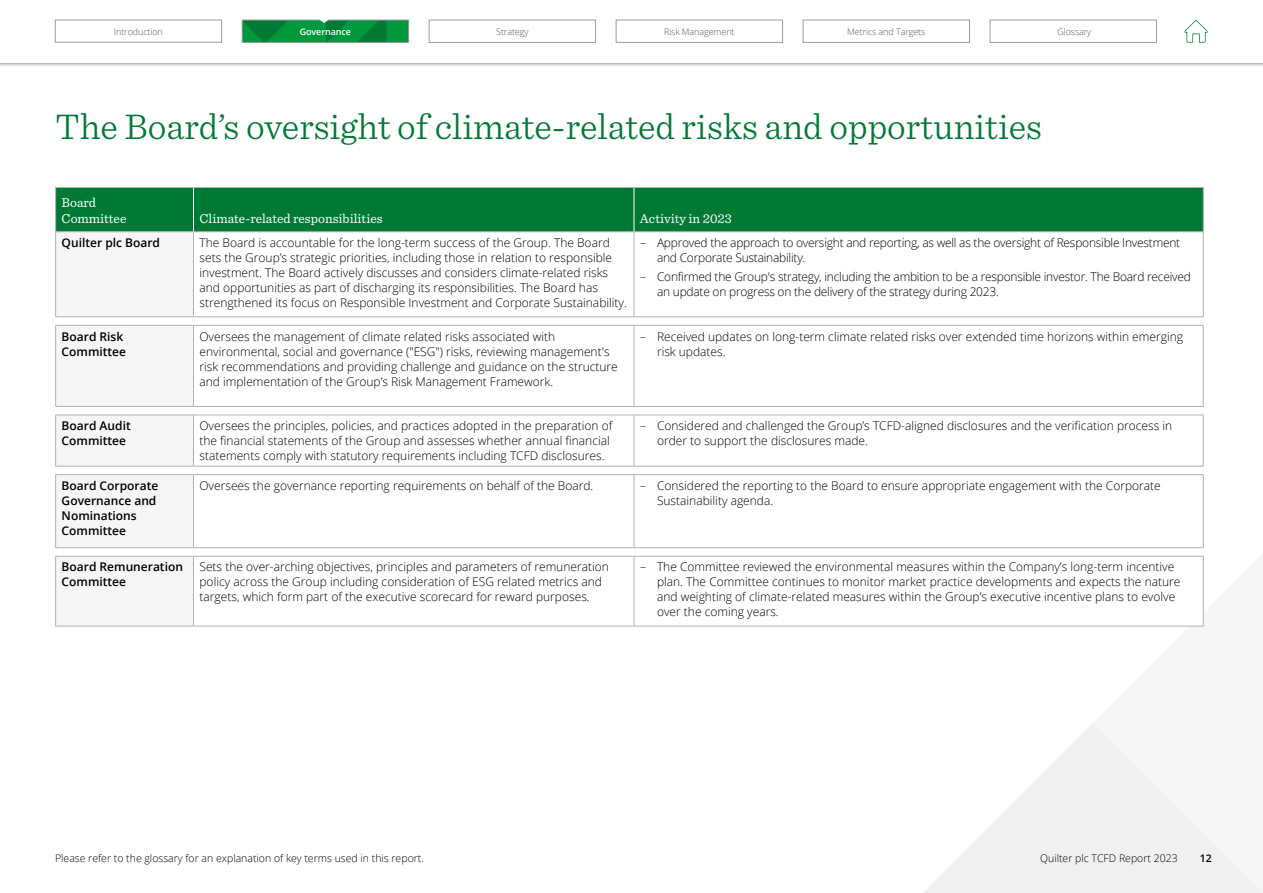
<style>
.page{position:relative;width:1263px;height:893px;background:#fff}
.page>*{position:absolute;margin:0;border:0;box-sizing:border-box;transform-origin:0 0}
.t1{font:300 37.5px "Sentinel";color:#007935}
.t2{font:13.5px/16.5px "Sentinel";color:#fff}
.t3{font:300 12px/15px "Open Sans";color:#000}
.t4{font:300 12px/15px "Open Sans";letter-spacing:-.02em;color:#000}
.t5{font:600 12px/15px "Open Sans";color:#000}
.t6{font:300 10.5px "Open Sans";color:#000}
.t7{font:600 10.5px "Open Sans";color:#000}
.t8{font:300 9px "Open Sans";letter-spacing:-.01em;color:#575756}
.t9{font:600 9px "Open Sans";letter-spacing:-.01em;color:#fff}
</style>
<div class="page">
<svg style="left:923px;top:723px;width:340px;height:170px;fill:#f4f4f4"></svg>
<div style="left:56px;top:188px;width:1147px;height:43px;background:#007935"></div>
<svg style="left:56px;top:232px;width:137px;height:394px;fill:#f6f6f6"></svg>
<svg style="left:194px;top:557px;width:1009px;height:69px"></svg>
<hr style="left:55px;top:187px;width:138px;height:1px;background:#b3b2b2">
<hr style="left:55px;top:188px;width:1px;height:43px;background:#b3b2b2">
<hr style="left:193px;top:187px;width:441px;height:1px;background:#b3b2b2">
<hr style="left:634px;top:187px;width:570px;height:1px;background:#b3b2b2">
<hr style="left:1203px;top:188px;width:1px;height:43px;background:#b3b2b2">
<hr style="left:55px;top:231px;width:138px;height:1px;background:#b3b2b2">
<hr style="left:55px;top:232px;width:1px;height:84px;background:#b3b2b2">
<hr style="left:193px;top:231px;width:441px;height:1px;background:#b3b2b2">
<hr style="left:193px;top:232px;width:1px;height:84px;background:#b3b2b2">
<hr style="left:634px;top:231px;width:570px;height:1px;background:#b3b2b2">
<hr style="left:634px;top:232px;width:1px;height:84px;background:#b3b2b2">
<hr style="left:1203px;top:232px;width:1px;height:84px;background:#b3b2b2">
<hr style="left:55px;top:316px;width:138px;height:1px;background:#b3b2b2">
<hr style="left:193px;top:316px;width:441px;height:1px;background:#b3b2b2">
<hr style="left:634px;top:316px;width:570px;height:1px;background:#b3b2b2">
<hr style="left:55px;top:325px;width:138px;height:1px;background:#b3b2b2">
<hr style="left:55px;top:326px;width:1px;height:80px;background:#b3b2b2">
<hr style="left:193px;top:325px;width:441px;height:1px;background:#b3b2b2">
<hr style="left:193px;top:326px;width:1px;height:80px;background:#b3b2b2">
<hr style="left:634px;top:325px;width:570px;height:1px;background:#b3b2b2">
<hr style="left:634px;top:326px;width:1px;height:80px;background:#b3b2b2">
<hr style="left:1203px;top:326px;width:1px;height:80px;background:#b3b2b2">
<hr style="left:55px;top:406px;width:138px;height:1px;background:#b3b2b2">
<hr style="left:193px;top:406px;width:441px;height:1px;background:#b3b2b2">
<hr style="left:634px;top:406px;width:570px;height:1px;background:#b3b2b2">
<hr style="left:55px;top:415px;width:138px;height:1px;background:#b3b2b2">
<hr style="left:55px;top:415px;width:1px;height:51px;background:#b3b2b2">
<hr style="left:193px;top:415px;width:441px;height:1px;background:#b3b2b2">
<hr style="left:193px;top:415px;width:1px;height:51px;background:#b3b2b2">
<hr style="left:634px;top:415px;width:570px;height:1px;background:#b3b2b2">
<hr style="left:634px;top:415px;width:1px;height:51px;background:#b3b2b2">
<hr style="left:1203px;top:415px;width:1px;height:51px;background:#b3b2b2">
<hr style="left:55px;top:466px;width:138px;height:1px;background:#b3b2b2">
<hr style="left:193px;top:466px;width:441px;height:1px;background:#b3b2b2">
<hr style="left:634px;top:466px;width:570px;height:1px;background:#b3b2b2">
<hr style="left:55px;top:474px;width:138px;height:1px;background:#b3b2b2">
<hr style="left:55px;top:475px;width:1px;height:72px;background:#b3b2b2">
<hr style="left:193px;top:474px;width:441px;height:1px;background:#b3b2b2">
<hr style="left:193px;top:475px;width:1px;height:72px;background:#b3b2b2">
<hr style="left:634px;top:474px;width:570px;height:1px;background:#b3b2b2">
<hr style="left:634px;top:475px;width:1px;height:72px;background:#b3b2b2">
<hr style="left:1203px;top:475px;width:1px;height:72px;background:#b3b2b2">
<hr style="left:55px;top:547px;width:138px;height:1px;background:#b3b2b2">
<hr style="left:193px;top:547px;width:441px;height:1px;background:#b3b2b2">
<hr style="left:634px;top:547px;width:570px;height:1px;background:#b3b2b2">
<hr style="left:193px;top:556px;width:441px;height:1px;background:#b3b2b2">
<hr style="left:634px;top:556px;width:570px;height:1px;background:#b3b2b2">
<hr style="left:634px;top:557px;width:1px;height:69px;background:#b3b2b2">
<hr style="left:1203px;top:557px;width:1px;height:69px;background:#b3b2b2">
<hr style="left:193px;top:626px;width:441px;height:1px;background:#b3b2b2">
<hr style="left:634px;top:626px;width:570px;height:1px;background:#b3b2b2">
<hr style="left:193px;top:188px;width:1px;height:43px;background:#fff">
<hr style="left:634px;top:188px;width:1px;height:43px;background:#fff">
<hr style="left:55px;top:556px;width:138px;height:1px;background:#b3b2b2">
<hr style="left:55px;top:557px;width:1px;height:69px;background:#b3b2b2">
<hr style="left:193px;top:557px;width:1px;height:69px;background:#b3b2b2">
<hr style="left:55px;top:626px;width:138px;height:1px;background:#b3b2b2">
<div style="left:0;top:0;width:1263px;height:67px;background:#000;opacity:.5"></div>
<div style="left:0;top:0;width:1263px;height:63px;background:#fff"></div>
<div style="left:616px;top:20px;width:167px;height:23px;border:1px solid #9d9d9c"></div>
<div style="left:429px;top:20px;width:167px;height:23px;border:1px solid #9d9d9c"></div>
<div style="left:990px;top:20px;width:167px;height:23px;border:1px solid #9d9d9c"></div>
<div style="left:803px;top:20px;width:167px;height:23px;border:1px solid #9d9d9c"></div>
<div style="left:386px;top:20px;width:22px;height:23px;background:#00983c"></div>
<div style="left:242px;top:20px;width:167px;height:23px;border:1px solid #9d9d9c"></div>
<svg style="left:242px;top:19px;width:144px;height:24px;background:#149046"></svg>
<div style="left:55px;top:20px;width:167px;height:22px;border:1px solid #9d9d9c"></div>
<svg style="left:1185px;top:20px;width:22px;height:23px"></svg>
<p class="t8" style="left:114px;top:25px;width:50px">Introduction</p>
<p class="t9" style="left:300px;top:25px;width:53px">Governance</p>
<p class="t8" style="left:496px;top:25px;width:34px">Strategy</p>
<p class="t8" style="left:664px;top:25px;width:72px">Risk Management</p>
<p class="t8" style="left:847px;top:25px;width:80px">Metrics and Targets</p>
<p class="t8" style="left:1057px;top:25px;width:35px">Glossary</p>
<h1 class="t1" style="left:55px;top:99px;width:988px">The Board’s oversight of climate-related risks and opportunities</h1>
<p class="t2" style="left:62px;top:193px;width:66px">Board<br>Committee</p>
<p class="t2" style="left:199px;top:210px;width:185px">Climate-related responsibilities</p>
<p class="t2" style="left:640px;top:210px;width:93px">Activity in 2023</p>
<p class="t5" style="left:62px;top:235px;width:100px">Quilter plc Board</p>
<p class="t3" style="left:199px;top:235px;width:429px">The Board is accountable for the long-term success of the Group. The Board sets the Group’s strategic priorities, including those in relation to responsible investment. The Board actively discusses and considers climate-related risks and opportunities as part of discharging its responsibilities. The Board has strengthened its focus on Responsible Investment and Corporate Sustainability.</p>
<p class="t4" style="left:657px;top:235px;width:525px;text-indent:-17px">– Approved the approach to oversight and reporting, as well as the oversight of Responsible Investment and Corporate Sustainability.</p>
<p class="t4" style="left:657px;top:269px;width:535px;text-indent:-17px">– Confirmed the Group's strategy, including the ambition to be a responsible investor. The Board received an update on progress on the delivery of the strategy during 2023.</p>
<p class="t5" style="left:62px;top:328px;width:66px">Board Risk<br>Committee</p>
<p class="t3" style="left:199px;top:328px;width:420px">Oversees the management of climate related risks associated with environmental, social and governance ("ESG") risks, reviewing management's risk recommendations and providing challenge and guidance on the structure and implementation of the Group’s Risk Management Framework.</p>
<p class="t3" style="left:657px;top:328px;width:528px;text-indent:-17px">– Received updates on long-term climate related risks over extended time horizons within emerging risk updates.</p>
<p class="t5" style="left:62px;top:418px;width:71px">Board Audit<br>Committee</p>
<p class="t3" style="left:199px;top:418px;width:414px">Oversees the principles, policies, and practices adopted in the preparation of the financial statements of the Group and assesses whether annual financial statements comply with statutory requirements including TCFD disclosures.</p>
<p class="t3" style="left:657px;top:418px;width:517px;text-indent:-17px">– Considered and challenged the Group’s TCFD-aligned disclosures and the verification process in order to support the disclosures made.</p>
<p class="t5" style="left:62px;top:478px;width:98px">Board Corporate<br>Governance and<br>Nominations<br>Committee</p>
<p class="t3" style="left:199px;top:478px;width:395px">Oversees the governance reporting requirements on behalf of the Board.</p>
<p class="t3" style="left:657px;top:478px;width:505px;text-indent:-17px">– Considered the reporting to the Board to ensure appropriate engagement with the Corporate<br>Sustainability agenda.</p>
<p class="t5" style="left:62px;top:559px;width:123px">Board Remuneration<br>Committee</p>
<p class="t3" style="left:199px;top:559px;width:411px">Sets the over-arching objectives, principles and parameters of remuneration policy across the Group including consideration of ESG related metrics and targets, which form part of the executive scorecard for reward purposes.</p>
<p class="t3" style="left:657px;top:559px;width:525px;text-indent:-17px">– The Committee reviewed the environmental measures within the Company’s long-term incentive plan. The Committee continues to monitor market practice developments and expects the nature and weighting of climate-related measures within the Group’s executive incentive plans to evolve over the coming years.</p>
<p class="t6" style="left:55px;top:851px;width:370px">Please refer to the glossary for an explanation of key terms used in this report.</p>
<p class="t6" style="left:1040px;top:851px;width:139px">Quilter plc TCFD Report 2023</p>
<p class="t7" style="left:1200px;top:851px;width:13px">12</p>
</div>
